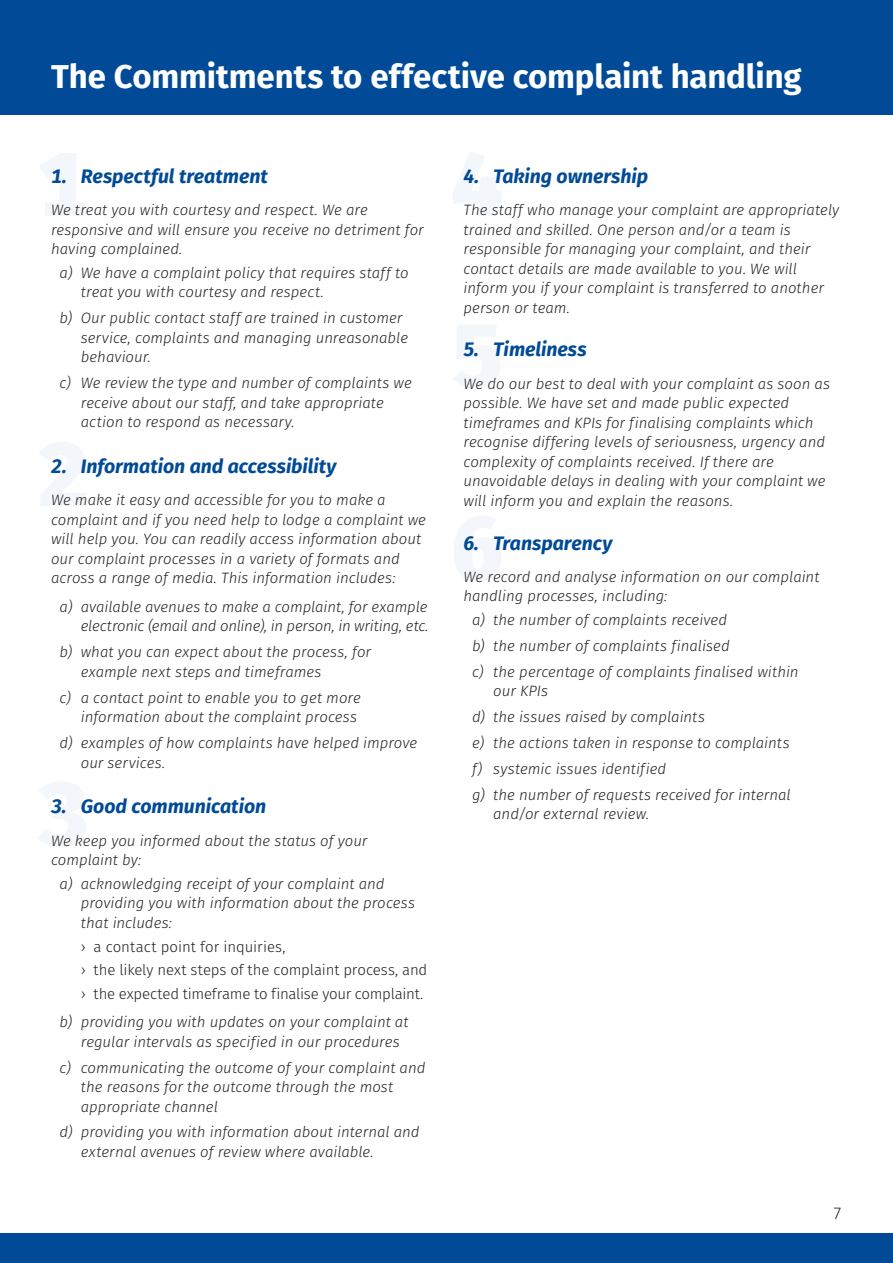
<style>
.page{position:relative;width:893px;height:1263px;background:#fff}
.page>*{position:absolute;margin:0;border:0;box-sizing:border-box;transform-origin:0 0}
.t1{font:800 90px "Fira Sans";color:#004a97}
.FS_GL_Heading_2{font:700 33px "Fira Sans";letter-spacing:-.005em;color:#fff}
.FS_GL_Heading_3{font:italic 700 19.5px "Fira Sans";color:#004a97}
.t2{font:300 16.5px "Fira Sans";color:#231f20}
.lettered_commitment{font:italic 300 15px/19.5px "Fira Sans";color:#231f20}
.FS_GL_Body_text{font:italic 300 15px/19.5px "Fira Sans";color:#231f20}
.t3{font:300 15px "Fira Sans";letter-spacing:-.01em;color:#231f20}
</style>
<div class="page">
<div style="left:0;top:0;width:893px;height:115px;background:#004a97"></div>
<div style="left:0;top:1233px;width:893px;height:30px;background:#004a97"></div>
<p class="FS_GL_Heading_2" style="left:51px;top:49px;width:752px">The Commitments to effective complaint handling</p>
<h1 class="t1" style="left:38px;top:104px;width:52px">1</h1>
<p class="FS_GL_Heading_3" style="left:51px;top:160px;width:218px">1. Respectful treatment</p>
<p class="FS_GL_Body_text" style="left:51px;top:200px;width:374px">We treat you with courtesy and respect. We are responsive and will ensure you receive no detriment for having complained.</p>
<p class="lettered_commitment" style="left:81px;top:263px;width:329px;text-indent:-21px">a) We have a complaint policy that requires staff to treat you with courtesy and respect.</p>
<p class="lettered_commitment" style="left:81px;top:308px;width:329px;text-indent:-21px">b) Our public contact staff are trained in customer service, complaints and managing unreasonable behaviour.</p>
<p class="lettered_commitment" style="left:81px;top:373px;width:333px;text-indent:-21px">c) We review the type and number of complaints we receive about our staff, and take appropriate action to respond as necessary.</p>
<p class="FS_GL_Heading_3" style="left:51px;top:450px;width:287px">2. Information and accessibility</p>
<p class="FS_GL_Body_text" style="left:51px;top:490px;width:376px">We make it easy and accessible for you to make a complaint and if you need help to lodge a complaint we will help you. You can readily access information about our complaint processes in a variety of formats and across a range of media. This information includes:</p>
<p class="lettered_commitment" style="left:60px;top:597px;width:371px;text-align:right">a) available avenues to make a complaint, for example electronic (email and online), in person, in writing, etc.</p>
<p class="lettered_commitment" style="left:81px;top:642px;width:292px;text-indent:-21px">b) what you can expect about the process, for example next steps and timeframes</p>
<p class="lettered_commitment" style="left:60px;top:688px;width:303px;text-align:right">c) a contact point to enable you to get more information about the complaint process</p>
<p class="lettered_commitment" style="left:81px;top:733px;width:338px;text-indent:-21px">d) examples of how complaints have helped improve our services.</p>
<p class="FS_GL_Heading_3" style="left:51px;top:790px;width:217px">3. Good communication</p>
<p class="FS_GL_Body_text" style="left:51px;top:831px;width:318px">We keep you informed about the status of your complaint by:</p>
<p class="lettered_commitment" style="left:81px;top:874px;width:336px;text-indent:-21px">a) acknowledging receipt of your complaint and providing you with information about the process that includes:</p>
<p class="t3" style="left:81px;top:936px;width:206px">› a contact point for inquiries,</p>
<p class="t3" style="left:81px;top:959px;width:348px">› the likely next steps of the complaint process, and</p>
<p class="t3" style="left:81px;top:983px;width:344px">› the expected timeframe to finalise your complaint.</p>
<p class="lettered_commitment" style="left:81px;top:1012px;width:329px;text-indent:-21px">b) providing you with updates on your complaint at regular intervals as specified in our procedures</p>
<p class="lettered_commitment" style="left:81px;top:1057px;width:346px;text-indent:-21px">c) communicating the outcome of your complaint and the reasons for the outcome through the most appropriate channel</p>
<p class="lettered_commitment" style="left:81px;top:1122px;width:340px;text-indent:-21px">d) providing you with information about internal and external avenues of review where available.</p>
<h1 class="t1" style="left:38px;top:394px;width:52px">2</h1>
<h1 class="t1" style="left:38px;top:734px;width:52px">3</h1>
<h1 class="t1" style="left:452px;top:104px;width:52px">4</h1>
<p class="FS_GL_Heading_3" style="left:463px;top:160px;width:186px">4. Taking ownership</p>
<p class="FS_GL_Body_text" style="left:463px;top:200px;width:377px">The staff who manage your complaint are appropriately trained and skilled. One person and/or a team is responsible for managing your complaint, and their contact details are made available to you. We will inform you if your complaint is transferred to another person or team.</p>
<p class="FS_GL_Heading_3" style="left:463px;top:333px;width:125px">5. Timeliness</p>
<p class="FS_GL_Body_text" style="left:463px;top:374px;width:368px">We do our best to deal with your complaint as soon as possible. We have set and made public expected timeframes and KPIs for finalising complaints which recognise differing levels of seriousness, urgency and complexity of complaints received. If there are unavoidable delays in dealing with your complaint we will inform you and explain the reasons.</p>
<p class="FS_GL_Heading_3" style="left:463px;top:526px;width:150px">6. Transparency</p>
<p class="FS_GL_Body_text" style="left:463px;top:567px;width:357px">We record and analyse information on our complaint handling processes, including:</p>
<p class="lettered_commitment" style="left:472px;top:610px;width:257px">a) the number of complaints received</p>
<p class="lettered_commitment" style="left:472px;top:636px;width:259px">b) the number of complaints finalised</p>
<p class="lettered_commitment" style="left:493px;top:662px;width:307px;text-indent:-21px">c) the percentage of complaints finalised within our KPIs</p>
<p class="lettered_commitment" style="left:472px;top:707px;width:234px">d) the issues raised by complaints</p>
<p class="lettered_commitment" style="left:472px;top:733px;width:319px">e) the actions taken in response to complaints</p>
<p class="lettered_commitment" style="left:472px;top:759px;width:196px">f) systemic issues identified</p>
<p class="lettered_commitment" style="left:493px;top:785px;width:299px;text-indent:-21px">g) the number of requests received for internal and/or external review.</p>
<h1 class="t1" style="left:452px;top:275px;width:52px">5</h1>
<h1 class="t1" style="left:452px;top:468px;width:52px">6</h1>
<p class="t2" style="left:833px;top:1201px;width:11px">7</p>
</div>
